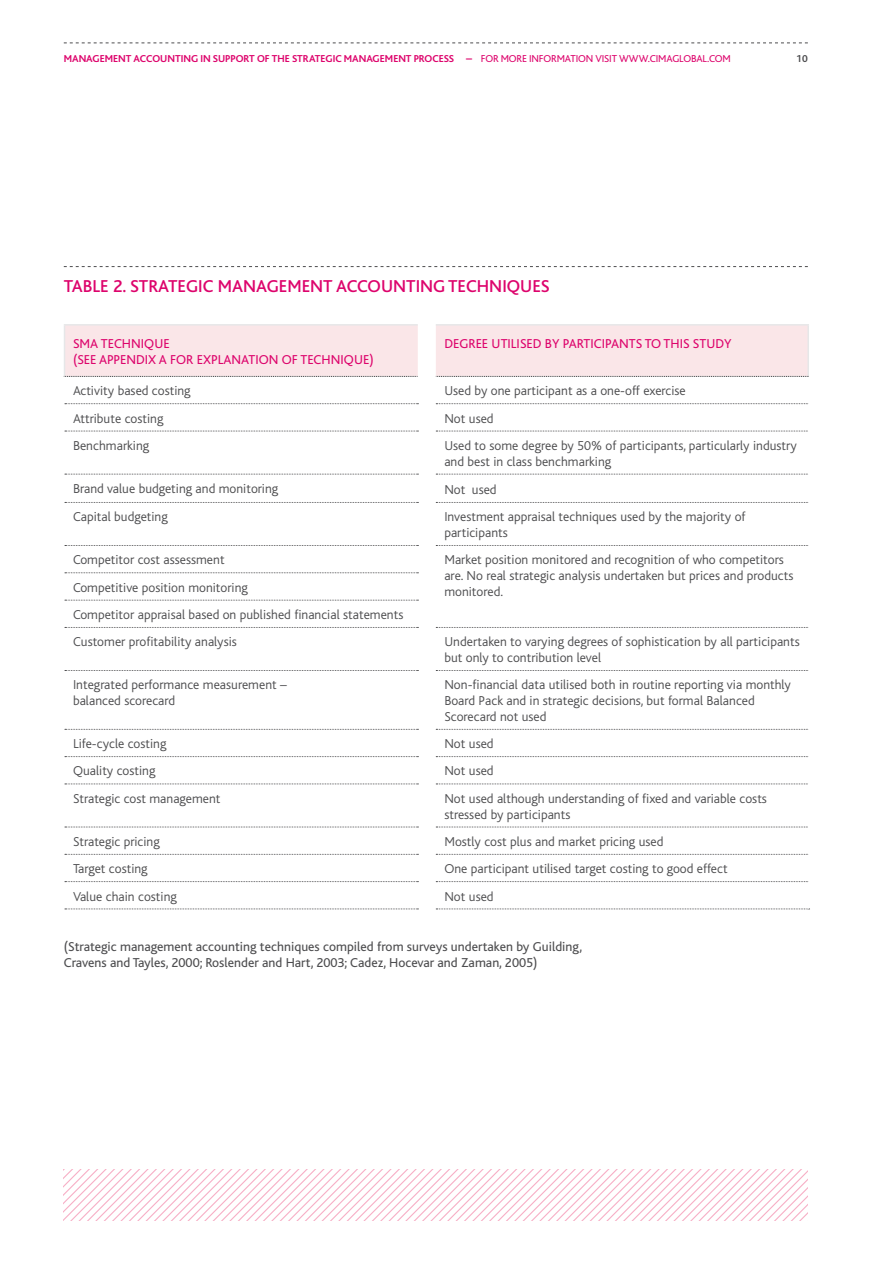
<style>
.page{position:relative;width:893px;height:1263px;background:#fff}
.page>*{position:absolute;margin:0;border:0;box-sizing:border-box;transform-origin:0 0}
.t1{font:500 18px "Bliss";color:#dd046c}
.t2{font:300 13.5px/15.8px "Bliss";color:#4d4d4f}
.t3{font:13.5px/15.8px "Bliss";color:#4d4d4f}
.t4{font:13.5px/15.8px "Bliss";color:#dd046c}
.t5{font:700 10.5px "Bliss";color:#dd046c}
.t6{font:700 10.5px "Bliss";color:#4d4d4f}
.s1{font-size:12px}
.s2{font-weight:400}
</style>
<div class="page">
<svg style="left:64px;top:43px;width:744px;height:1px"></svg>
<svg style="left:65px;top:403px;width:353px;height:1px"></svg>
<svg style="left:436px;top:403px;width:371px;height:1px"></svg>
<svg style="left:65px;top:431px;width:353px;height:1px"></svg>
<svg style="left:436px;top:431px;width:371px;height:1px"></svg>
<svg style="left:65px;top:474px;width:353px;height:1px"></svg>
<svg style="left:436px;top:474px;width:371px;height:1px"></svg>
<svg style="left:65px;top:502px;width:353px;height:1px"></svg>
<svg style="left:436px;top:502px;width:371px;height:1px"></svg>
<svg style="left:65px;top:545px;width:353px;height:1px"></svg>
<svg style="left:436px;top:545px;width:371px;height:1px"></svg>
<svg style="left:65px;top:572px;width:353px;height:1px"></svg>
<svg style="left:65px;top:600px;width:353px;height:1px"></svg>
<svg style="left:65px;top:627px;width:353px;height:1px"></svg>
<svg style="left:436px;top:627px;width:371px;height:1px"></svg>
<svg style="left:65px;top:670px;width:353px;height:1px"></svg>
<svg style="left:436px;top:670px;width:371px;height:1px"></svg>
<svg style="left:65px;top:729px;width:353px;height:1px"></svg>
<svg style="left:436px;top:729px;width:371px;height:1px"></svg>
<svg style="left:65px;top:756px;width:353px;height:1px"></svg>
<svg style="left:436px;top:756px;width:371px;height:1px"></svg>
<svg style="left:65px;top:783px;width:353px;height:1px"></svg>
<svg style="left:436px;top:783px;width:371px;height:1px"></svg>
<svg style="left:65px;top:827px;width:353px;height:1px"></svg>
<svg style="left:436px;top:827px;width:371px;height:1px"></svg>
<svg style="left:65px;top:854px;width:353px;height:1px"></svg>
<svg style="left:436px;top:854px;width:371px;height:1px"></svg>
<svg style="left:65px;top:881px;width:353px;height:1px"></svg>
<svg style="left:436px;top:881px;width:371px;height:1px"></svg>
<svg style="left:65px;top:908px;width:353px;height:1px"></svg>
<svg style="left:436px;top:908px;width:374px;height:1px"></svg>
<hr style="left:64px;top:324px;width:354px;height:2px;background:#e6e7e8">
<hr style="left:436px;top:324px;width:373px;height:2px;background:#e6e7e8">
<svg style="left:64px;top:325px;width:745px;height:52px;background:#f7e5e7"></svg>
<svg style="left:64px;top:266px;width:744px;height:1px"></svg>
<svg style="left:64px;top:1169px;width:744px;height:51px"></svg>
<p class="t5" style="left:64px;top:53px;width:664px">MANAGEMENT ACCOUNTING IN SUPPORT OF THE STRATEGIC MANAGEMENT PROCESS <span class="s1">–</span> <span class="s2">For more information visit www.cimaglobal.com</span></p>
<p class="t6" style="left:796px;top:53px;width:13px">10</p>
<h1 class="t1" style="left:64px;top:277px;width:487px">TABLE 2. STRATEGIC MANAGEMENT ACCOUNTING TECHNIQUES</h1>
<p class="t4" style="left:73px;top:336px;width:302px">SMA technique<br>(see appendix A for explanation of technique)</p>
<p class="t4" style="left:444px;top:336px;width:289px">Degree utilised by participants to this study</p>
<p class="t2" style="left:73px;top:383px;width:119px">Activity based costing</p>
<p class="t2" style="left:444px;top:383px;width:243px">Used by one participant as a one-off exercise</p>
<p class="t2" style="left:73px;top:410px;width:92px">Attribute costing</p>
<p class="t2" style="left:444px;top:410px;width:51px">Not used</p>
<p class="t2" style="left:73px;top:438px;width:78px">Benchmarking</p>
<p class="t2" style="left:444px;top:438px;width:354px">Used to some degree by 50% of participants, particularly industry and best in class benchmarking</p>
<p class="t2" style="left:73px;top:481px;width:207px">Brand value budgeting and monitoring</p>
<p class="t2" style="left:444px;top:482px;width:54px">Not used</p>
<p class="t2" style="left:73px;top:509px;width:96px">Capital budgeting</p>
<p class="t2" style="left:444px;top:509px;width:303px">Investment appraisal techniques used by the majority of participants</p>
<p class="t2" style="left:73px;top:552px;width:153px">Competitor cost assessment</p>
<p class="t2" style="left:444px;top:552px;width:351px">Market position monitored and recognition of who competitors are. No real strategic analysis undertaken but prices and products monitored.</p>
<p class="t2" style="left:73px;top:574px;width:332px;line-height:27.3px">Competitive position monitoring<br>Competitor appraisal based on published financial statements<br>Customer profitability analysis</p>
<p class="t2" style="left:444px;top:634px;width:357px">Undertaken to varying degrees of sophistication by all participants but only to contribution level</p>
<p class="t2" style="left:73px;top:677px;width:215px">Integrated performance measurement – balanced scorecard</p>
<p class="t2" style="left:444px;top:677px;width:348px">Non-financial data utilised both in routine reporting via monthly<br>Board Pack and in strategic decisions, but formal Balanced<br>Scorecard not used</p>
<p class="t2" style="left:73px;top:736px;width:95px">Life-cycle costing</p>
<p class="t2" style="left:444px;top:736px;width:51px">Not used</p>
<p class="t2" style="left:73px;top:763px;width:84px">Quality costing</p>
<p class="t2" style="left:444px;top:763px;width:51px">Not used</p>
<p class="t2" style="left:73px;top:791px;width:149px">Strategic cost management</p>
<p class="t2" style="left:444px;top:791px;width:324px">Not used although understanding of fixed and variable costs stressed by participants</p>
<p class="t2" style="left:73px;top:834px;width:88px">Strategic pricing</p>
<p class="t2" style="left:444px;top:834px;width:221px">Mostly cost plus and market pricing used</p>
<p class="t2" style="left:73px;top:861px;width:76px">Target costing</p>
<p class="t2" style="left:444px;top:861px;width:285px">One participant utilised target costing to good effect</p>
<p class="t2" style="left:73px;top:888px;width:105px">Value chain costing</p>
<p class="t2" style="left:444px;top:888px;width:51px">Not used</p>
<p class="t3" style="left:64px;top:939px;width:520px">(Strategic management accounting techniques compiled from surveys undertaken by Guilding,<br>Cravens and Tayles, 2000; Roslender and H art, 2003; Cadez, H ocevar and Zaman, 2005)</p>
</div>
